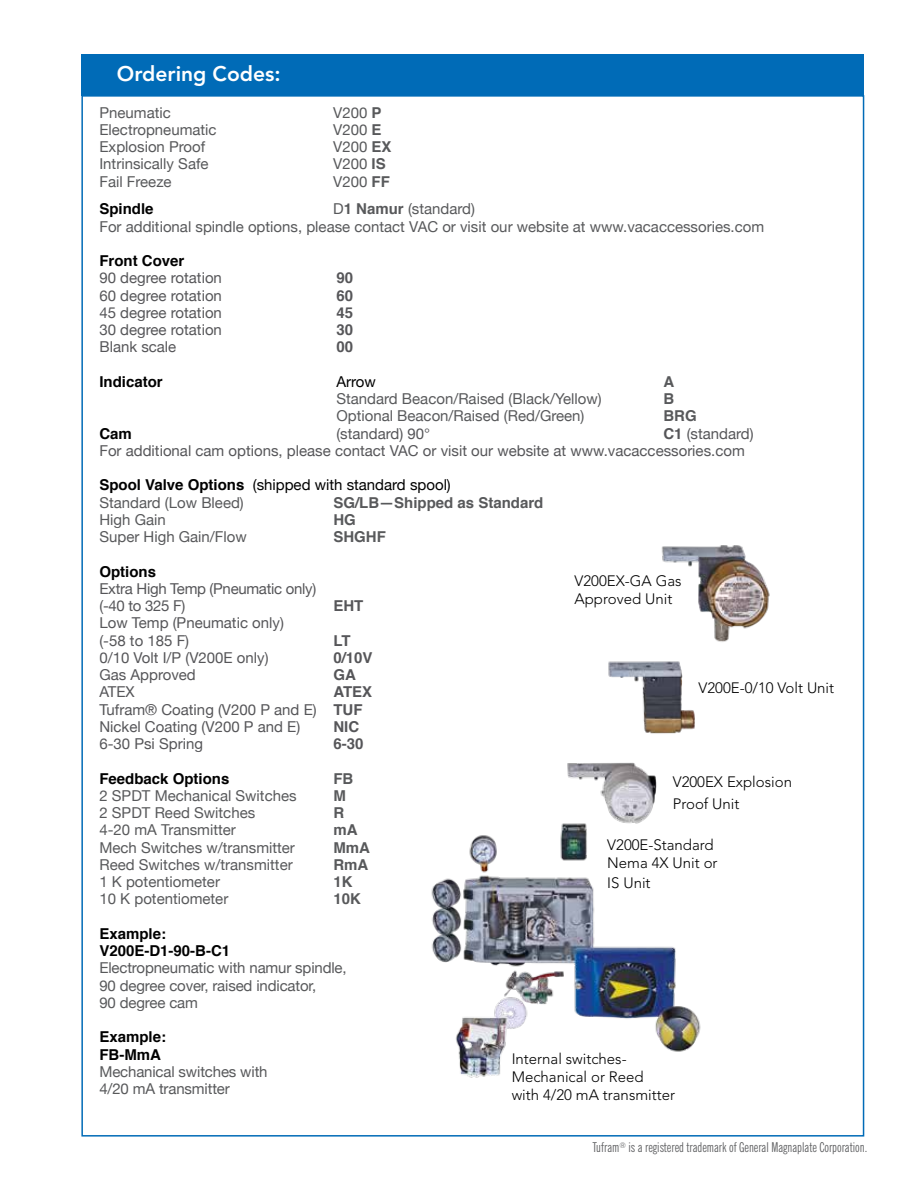
<style>
.page{position:relative;width:918px;height:1188px;background:#fff}
.page>*{position:absolute;margin:0;border:0;box-sizing:border-box;transform-origin:0 0}
.t1{font:800 21px "Avenir";color:#fff}
.t2{font:15px/17.2px "Helvetica Neue";color:#58595b}
.t3{font:15px/17.2px "Helvetica Neue";color:#565659}
.t4{font:300 15px/18px "Avenir";color:#000}
.t5{font:700 15px/17.2px "Helvetica";color:#000}
.t6{font:15px/17.2px "Helvetica Neue";color:#000}
.t7{font:700 15px "Helvetica";color:#58595b}
.t8{font:15px/17.2px "Helvetica Neue";letter-spacing:-.02em;color:#565659}
.t9{font:700 15px "Helvetica";color:#565659}
.t10{font:extra-condensed 13.5px "News Gothic BT";color:#58595b}
.s1{font-family:"Helvetica";font-weight:700}
.s2{color:#58595b}
</style>
<div class="page">
<div style="left:81px;top:54px;width:783px;height:42px;background:#006bb7"></div>
<img style="left:431px;top:438px;width:434px;height:660px">
<h1 class="t1" style="left:117px;top:61px;width:165px">Ordering Codes:</h1>
<p class="t2" style="left:99px;top:105px;width:73px">Pneumatic</p>
<p class="t2" style="left:333px;top:105px;width:50px">V200 <span class="s1">P</span></p>
<p class="t2" style="left:99px;top:122px;width:119px">Electropneumatic</p>
<p class="t2" style="left:333px;top:122px;width:50px">V200 <span class="s1">E</span></p>
<p class="t2" style="left:99px;top:139px;width:107px">Explosion Proof</p>
<p class="t2" style="left:333px;top:139px;width:60px">V200 <span class="s1">EX</span></p>
<p class="t2" style="left:99px;top:156px;width:111px">Intrinsically Safe</p>
<p class="t2" style="left:333px;top:156px;width:54px">V200 <span class="s1">IS</span></p>
<p class="t2" style="left:99px;top:174px;width:74px">Fail Freeze</p>
<p class="t2" style="left:333px;top:174px;width:58px">V200 <span class="s1">FF</span></p>
<p class="t5" style="left:99px;top:201px;width:56px">Spindle</p>
<p class="t2" style="left:99px;top:201px;width:666px;text-indent:234px">D<span class="s1">1 Namur</span> (standard)<br>For additional spindle options, please contact VAC or visit our website at www.vacaccessories.com</p>
<p class="t5" style="left:99px;top:252px;width:87px">Front Cover</p>
<p class="t3" style="left:99px;top:270px;width:124px">90 degree rotation</p>
<p class="t9" style="left:336px;top:266px;width:18px">90</p>
<p class="t3" style="left:99px;top:288px;width:124px">60 degree rotation</p>
<p class="t9" style="left:336px;top:283px;width:18px">60</p>
<p class="t3" style="left:99px;top:305px;width:124px">45 degree rotation</p>
<p class="t9" style="left:336px;top:301px;width:18px">45</p>
<p class="t3" style="left:99px;top:322px;width:124px">30 degree rotation</p>
<p class="t9" style="left:336px;top:318px;width:18px">30</p>
<p class="t3" style="left:99px;top:339px;width:78px">Blank scale</p>
<p class="t9" style="left:336px;top:335px;width:18px">00</p>
<p class="t5" style="left:99px;top:373px;width:65px">Indicator</p>
<p class="t6" style="left:336px;top:374px;width:41px">Arrow</p>
<p class="t7" style="left:663px;top:370px;width:12px">A</p>
<p class="t2" style="left:336px;top:391px;width:267px">Standard Beacon/Raised (Black/Yellow)</p>
<p class="t7" style="left:663px;top:387px;width:12px">B</p>
<p class="t2" style="left:336px;top:408px;width:250px">Optional Beacon/Raised (Red/Green)</p>
<p class="t7" style="left:663px;top:404px;width:35px">BRG</p>
<p class="t5" style="left:99px;top:425px;width:34px">Cam</p>
<p class="t3" style="left:336px;top:426px;width:95px">(standard) 90°</p>
<p class="t3" style="left:99px;top:426px;width:656px;text-indent:564px"><span class="s1">C1</span> (standard)<br>For additional cam options, please contact VAC or visit our website at www.vacaccessories.com</p>
<p class="t6" style="left:99px;top:477px;width:353px"><span class="s1">Spool Valve Options</span> (shipped with standard spool)<br><span class="s2">Standard (Low Bleed)</span></p>
<p class="t7" style="left:333px;top:490px;width:212px">SG/LB—Shipped as Standard</p>
<p class="t2" style="left:99px;top:512px;width:68px">High Gain</p>
<p class="t7" style="left:333px;top:508px;width:24px">HG</p>
<p class="t2" style="left:99px;top:529px;width:149px">Super High Gain/Flow</p>
<p class="t7" style="left:333px;top:525px;width:54px">SHGHF</p>
<p class="t5" style="left:99px;top:563px;width:58px">Options</p>
<p class="t8" style="left:99px;top:581px;width:218px">Extra High Temp (Pneumatic only) (-40 to 325 F)</p>
<p class="t9" style="left:333px;top:594px;width:31px">EHT</p>
<p class="t3" style="left:99px;top:615px;width:186px">Low Temp (Pneumatic only) (-58 to 185 F)</p>
<p class="t9" style="left:333px;top:628px;width:19px">LT</p>
<p class="t3" style="left:99px;top:650px;width:171px">0/10 Volt I/P (V200E only)</p>
<p class="t9" style="left:333px;top:646px;width:41px">0/10V</p>
<p class="t3" style="left:99px;top:667px;width:98px">Gas Approved</p>
<p class="t9" style="left:333px;top:663px;width:24px">GA</p>
<p class="t3" style="left:99px;top:684px;width:37px">ATEX</p>
<p class="t9" style="left:333px;top:680px;width:40px">ATEX</p>
<p class="t3" style="left:99px;top:702px;width:265px">Tufram® Coating (V200 P and E) <span class="s1">TUF<br></span>Nickel Coating (V200 P and E)</p>
<p class="t9" style="left:333px;top:715px;width:27px">NIC</p>
<p class="t3" style="left:99px;top:736px;width:105px">6-30 Psi Spring</p>
<p class="t9" style="left:333px;top:732px;width:32px">6-30</p>
<p class="t5" style="left:99px;top:770px;width:132px">Feedback Options</p>
<p class="t7" style="left:333px;top:766px;width:21px">FB</p>
<p class="t2" style="left:99px;top:788px;width:199px">2 SPDT Mechanical Switches</p>
<p class="t7" style="left:333px;top:784px;width:14px">M</p>
<p class="t2" style="left:99px;top:805px;width:157px">2 SPDT Reed Switches</p>
<p class="t7" style="left:333px;top:801px;width:12px">R</p>
<p class="t2" style="left:99px;top:822px;width:138px">4-20 mA Transmitter</p>
<p class="t7" style="left:333px;top:818px;width:26px">mA</p>
<p class="t2" style="left:99px;top:840px;width:197px">Mech Switches w/transmitter</p>
<p class="t7" style="left:333px;top:835px;width:38px">MmA</p>
<p class="t2" style="left:99px;top:857px;width:195px">Reed Switches w/transmitter</p>
<p class="t7" style="left:333px;top:853px;width:36px">RmA</p>
<p class="t2" style="left:99px;top:874px;width:122px">1 K potentiometer</p>
<p class="t7" style="left:333px;top:870px;width:21px">1K</p>
<p class="t2" style="left:99px;top:891px;width:130px">10 K potentiometer</p>
<p class="t7" style="left:333px;top:887px;width:29px">10K</p>
<p class="t5" style="left:99px;top:925px;width:132px">Example:<br>V200E-D1-90-B-C1</p>
<p class="t2" style="left:99px;top:960px;width:249px">Electropneumatic with namur spindle,<br>90 degree cover, raised indicator,<br>90 degree cam</p>
<p class="t5" style="left:99px;top:1029px;width:68px">Example:<br>FB-MmA</p>
<p class="t2" style="left:99px;top:1064px;width:170px">Mechanical switches with<br>4/20 mA transmitter</p>
<p class="t4" style="left:575px;top:572px;width:109px">V200EX-GA Gas<br>Approved Unit</p>
<p class="t4" style="left:699px;top:679px;width:137px">V200E-0/10 Volt Unit</p>
<p class="t4" style="left:673px;top:771px;width:121px;line-height:21.6px">V200EX Explosion<br>Proof Unit</p>
<p class="t4" style="left:607px;top:836px;width:112px">V200E-Standard<br>Nema 4X Unit or</p>
<p class="t4" style="left:607px;top:874px;width:45px">IS Unit</p>
<p class="t4" style="left:512px;top:1050px;width:165px">Internal switches-<br>Mechanical or Reed<br>with 4/20 mA transmitter</p>
<p class="t10" style="left:593px;top:1139px;width:276px">Tufram<sup>®</sup> is a registered trademark of General Magnaplate Corporation.</p>
</div>
